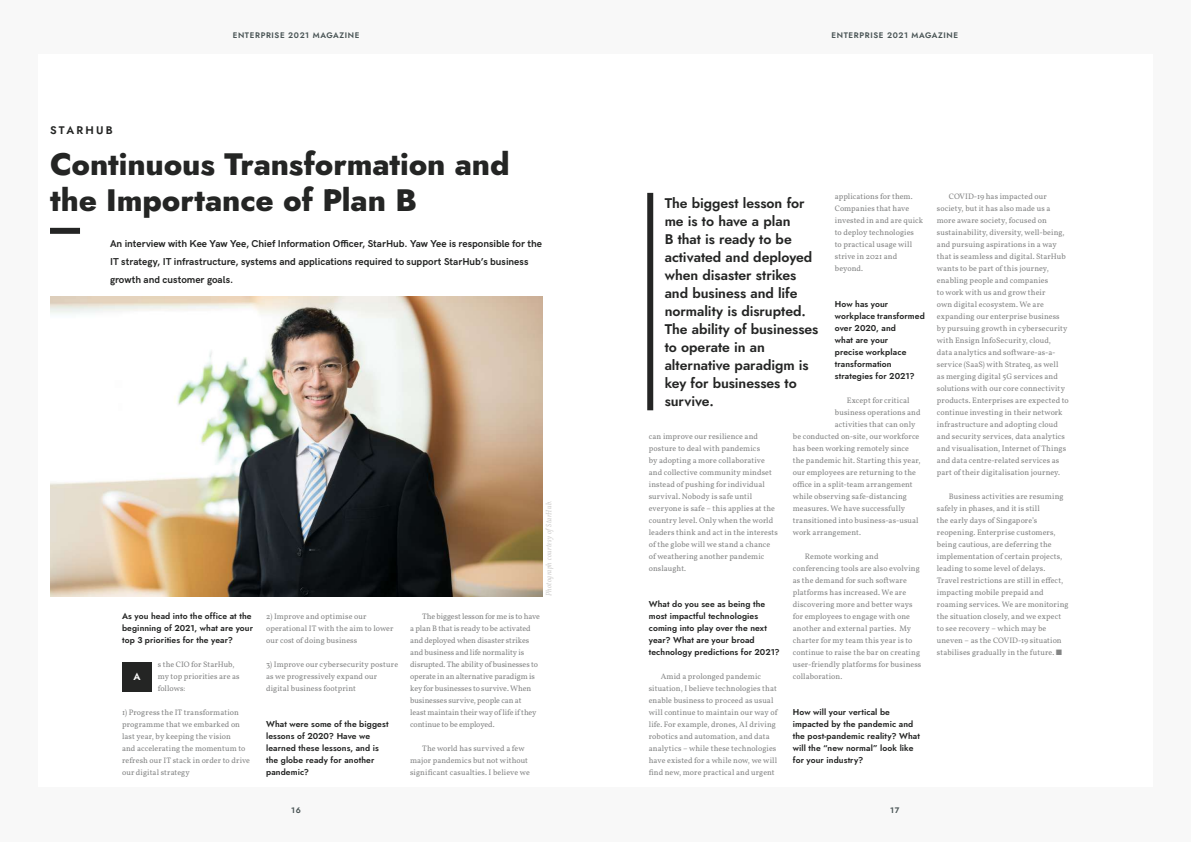
<style>
.page{position:relative;width:1191px;height:842px;background:#f8f8f8}
.page>*{position:absolute;margin:0;border:0;box-sizing:border-box;transform-origin:0 0}
.t1{font:800 31px/36px "Jost";letter-spacing:-.005em;color:#242524}
.t2{font:600 14px/18px "Jost";letter-spacing:-.005em;color:#242524}
.t3{font:600 11px "Jost";letter-spacing:.205em;color:#242524}
.t4{font:700 10px/18px "HK Grotesk";color:#242524}
.t5{font:600 10px "Jost";color:#fff}
.t6{font:600 8.5px/12px "Jost";letter-spacing:.01em;color:#242524}
.t7{font:8px/12px "Vollkorn";letter-spacing:.01em;color:#848585}
.t8{font:8px/12px "Vollkorn";letter-spacing:-.01em;color:#848585}
.t9{font:600 8px "Jost";letter-spacing:.075em;color:#495455}
.t10{font:italic 8px "Vollkorn";letter-spacing:.055em;color:#cdcccb;scale:.84 1}
</style>
<div class="page">
<div style="left:38px;top:55px;width:1115px;height:732px;background:#fff"></div>
<img style="left:50px;top:296px;width:492px;height:300px">
<div style="left:647px;top:193px;width:6px;height:217px;background:#242524"></div>
<div style="left:122px;top:662px;width:30px;height:29px;background:#242524"></div>
<div style="left:50px;top:228px;width:30px;height:6px;background:#242524"></div>
<h3 class="t3" style="left:50px;top:122px;width:64px">STARHUB</h3>
<p class="t9" style="left:233px;top:29px;width:128px">ENTERPRISE 2021 MAGAZINE</p>
<h1 class="t1" style="left:50px;top:146px;width:461px">Continuous Transformation and the Importance of Plan B</h1>
<p class="t4" style="left:110px;top:234px;width:433px">An interview with Kee Yaw Yee, Chief Information Officer, StarHub. Yaw Yee is responsible for the<br>IT strategy, IT infrastructure, systems and applications required to support StarHub’s business growth and customer goals.</p>
<p class="t6" style="left:122px;top:610px;width:133px">As you head into the office at the beginning of 2021, what are your top 3 priorities for the year?</p>
<p class="t7" style="left:158px;top:658px;width:83px">s the CIO for StarHub, my top priorities are as follows:</p>
<p class="t7" style="left:122px;top:706px;width:130px">1) Progress the IT transformation programme that we embarked on last year, by keeping the vision<br>and accelerating the momentum to refresh our IT stack in order to drive our digital strategy</p>
<p class="t5" style="left:133px;top:670px;width:9px">A</p>
<p class="t7" style="left:266px;top:610px;width:129px">2) Improve and optimise our operational IT with the aim to lower our cost of doing business</p>
<p class="t7" style="left:266px;top:658px;width:133px">3) Improve our cybersecurity posture as we progressively expand our digital business footprint</p>
<p class="t6" style="left:266px;top:718px;width:124px">What were some of the biggest lessons of 2020? Have we learned these lessons, and is the globe ready for another pandemic?</p>
<p class="t9" style="left:291px;top:804px;width:11px">16</p>
<p class="t10" style="left:543px;top:596px;width:115px;rotate:-90deg">Photograph courtesy ofStarHub.</p>
<p class="t8" style="left:410px;top:610px;width:131px;text-indent:12px">The biggest lesson for me is to have a plan B that is ready to be activated and deployed when disaster strikes and business and life normality is disrupted. The ability of businesses to operate in an alternative paradigm is key for businesses to survive. When businesses survive, people can at<br>least maintain their way of life if they continue to be employed.</p>
<p class="t7" style="left:410px;top:742px;width:121px;text-indent:12px">The world has survived a few major pandemics but not without significant casualties. I believe we</p>
<p class="t9" style="left:831px;top:29px;width:128px">ENTERPRISE 2021 MAGAZINE</p>
<p class="t2" style="left:664px;top:194px;width:155px">The biggest lesson for me is to have a plan<br>B that is ready to be activated and deployed when disaster strikes and business and life normality is disrupted.<br>The ability of businesses to operate in an alternative paradigm is key for businesses to survive.</p>
<p class="t7" style="left:937px;top:190px;width:133px;text-indent:12px">COVID-19 has impacted our society, but it has also made us a more aware society, focused on sustainability, diversity, well-being, and pursuing aspirations in a way that is seamless and digital. StarHub wants to be part of this journey, enabling people and companies<br>to work with us and grow their<br>own digital ecosystem. We are expanding our enterprise business by pursuing growth in cybersecurity with Ensign InfoSecurity, cloud,<br>data analytics and software-as-a&shy;service (SaaS) with Strateq, as well<br>as merging digital 5G services and solutions with our core connectivity products. Enterprises are expected to continue investing in their network infrastructure and adopting cloud and security services, data analytics and visualisation, Internet of Things and data centre-related services as part of their digitalisation journey.</p>
<p class="t7" style="left:937px;top:490px;width:133px;text-indent:12px">Business activities are resuming safely in phases, and it is still<br>the early days of Singapore’s reopening. Enterprise customers, being cautious, are deferring the implementation of certain projects, leading to some level of delays.<br>Travel restrictions are still in effect, impacting mobile prepaid and roaming services. We are monitoring the situation closely, and we expect to see recovery – which may be uneven – as the COVID-19 situation stabilises gradually in the future. ■</p>
<p class="t7" style="left:835px;top:190px;width:90px">applications for them.<br>Companies that have invested in and are quick to deploy technologies<br>to practical usage will strive in 2021 and beyond.</p>
<p class="t6" style="left:835px;top:298px;width:91px">How has your workplace transformed over 2020, and<br>what are your<br>precise workplace transformation strategies for 2021?</p>
<p class="t7" style="left:847px;top:394px;width:64px">Except for critical</p>
<p class="t7" style="left:835px;top:406px;width:87px">business operations and</p>
<p class="t7" style="left:835px;top:418px;width:82px">activities that can only</p>
<p class="t7" style="left:793px;top:430px;width:128px">be conducted on-site, our workforce</p>
<p class="t7" style="left:793px;top:442px;width:118px">has been working remotely since</p>
<p class="t7" style="left:793px;top:454px;width:129px">the pandemic hit. Starting this year,</p>
<p class="t7" style="left:793px;top:466px;width:125px">our employees are returning to the</p>
<p class="t7" style="left:793px;top:478px;width:121px">office in a split-team arrangement</p>
<p class="t7" style="left:793px;top:490px;width:116px">while observing safe-distancing</p>
<p class="t7" style="left:793px;top:502px;width:114px">measures. We have successfully</p>
<p class="t7" style="left:793px;top:514px;width:127px">transitioned into business-as-usual</p>
<p class="t7" style="left:793px;top:526px;width:70px">work arrangement.</p>
<p class="t7" style="left:793px;top:550px;width:130px;text-indent:12px">Remote working and conferencing tools are also evolving as the demand for such software platforms has increased. We are discovering more and better ways for employees to engage with one another and external parties. My charter for my team this year is to continue to raise the bar on creating user-friendly platforms for business collaboration.</p>
<p class="t6" style="left:793px;top:706px;width:129px">How will your vertical be impacted by the pandemic and the post-pandemic reality? What will the “new normal” look like for your industry?</p>
<p class="t7" style="left:649px;top:430px;width:131px">can improve our resilience and posture to deal with pandemics<br>by adopting a more collaborative and collective community mindset instead of pushing for individual survival. Nobody is safe until everyone is safe – this applies at the country level. Only when the world leaders think and act in the interests of the globe will we stand a chance of weathering another pandemic onslaught.</p>
<p class="t6" style="left:649px;top:598px;width:132px">What do you see as being the most impactful technologies coming into play over the next year? What are your broad technology predictions for 2021?</p>
<p class="t7" style="left:649px;top:670px;width:130px;text-indent:12px">Amid a prolonged pandemic situation, I believe technologies that enable business to proceed as usual will continue to maintain our way of life. For example, drones, AI driving robotics and automation, and data analytics – while these technologies have existed for a while now, we will find new, more practical and urgent</p>
<p class="t9" style="left:890px;top:804px;width:11px">17</p>
</div>
